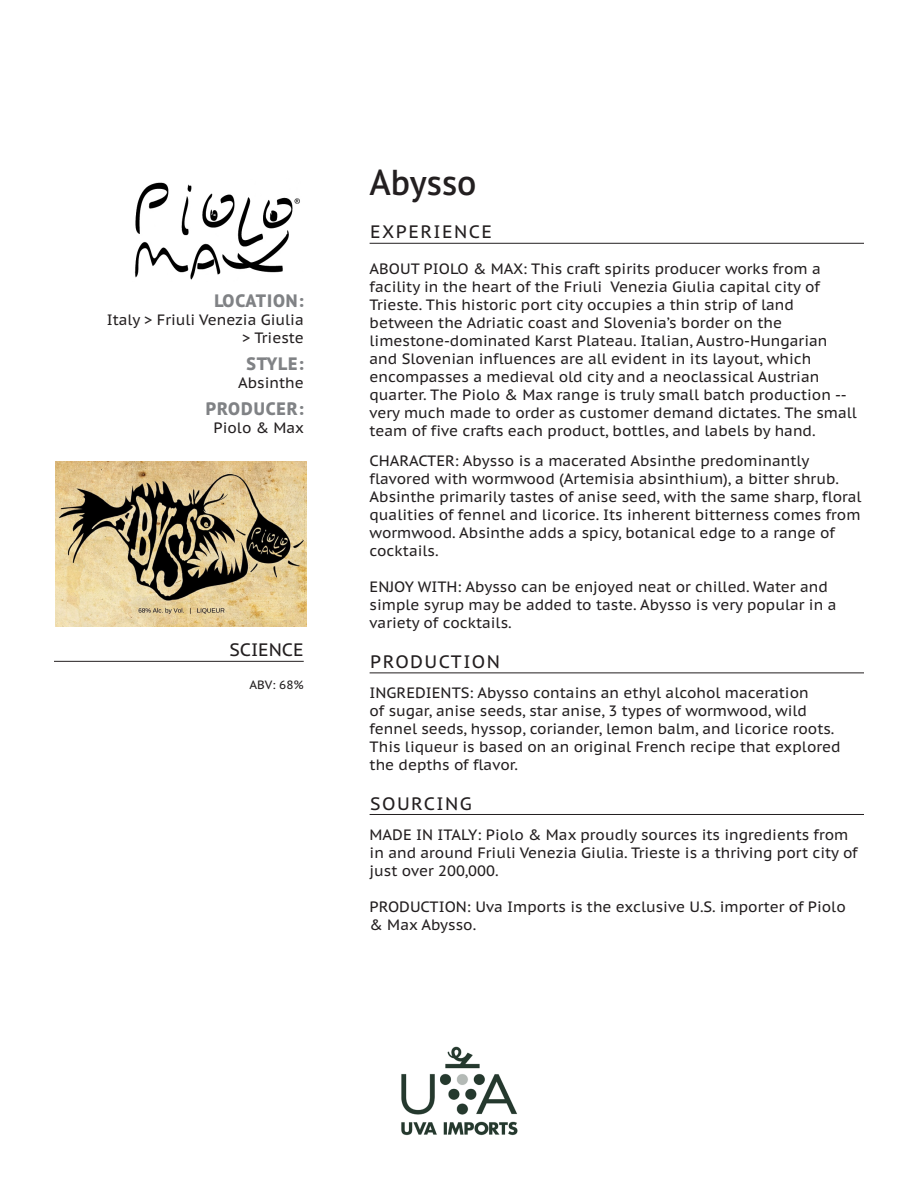
<style>
.page{position:relative;width:918px;height:1188px;background:#fff}
.page>*{position:absolute;margin:0;border:0;box-sizing:border-box;transform-origin:0 0}
.Wine_Name{font:600 36px "PT Sans Pro";color:#231f20}
.Section_Heder{font:18px "PT Sans Pro Caption";letter-spacing:.08em;color:#231f20}
.Location_Variety{font:800 18px "PT Sans Pro";letter-spacing:.05em;color:#808285}
.Section_Heder_Right{font:18px "PT Sans Pro Caption";color:#231f20}
.Category{font:800 18px "PT Sans Pro";letter-spacing:.05em;color:#808285}
.Category-2{font:15px/18px "PT Sans Pro Caption";color:#231f20}
.Location_Variety-2{font:15px "PT Sans Pro Caption";color:#231f20}
.Science_Words{font:12px "PT Sans Pro Caption";color:#231f20}
</style>
<div class="page">
<hr style="left:370px;top:243px;width:494px;height:1px;background:#231f20">
<hr style="left:370px;top:673px;width:494px;height:1px;background:#231f20">
<hr style="left:370px;top:814px;width:494px;height:1px;background:#231f20">
<hr style="left:54px;top:661px;width:250px;height:1px;background:#231f20">
<img style="left:401px;top:1046px;width:117px;height:90px">
<img style="left:134px;top:182px;width:166px;height:98px">
<img style="left:56px;top:461px;width:250px;height:166px">
<p class="Location_Variety" style="left:214px;top:289px;width:91px">LOCATION:</p>
<p class="Category-2" style="left:107px;top:311px;width:199px">Italy &gt; Friuli Venezia Giulia</p>
<p class="Category-2" style="left:242px;top:329px;width:63px">&gt; Trieste</p>
<p class="Category" style="left:246px;top:352px;width:59px">STYLE:</p>
<p class="Location_Variety-2" style="left:238px;top:373px;width:67px">Absinthe</p>
<p class="Location_Variety" style="left:206px;top:397px;width:99px">PRODUCER:</p>
<p class="Category-2" style="left:214px;top:419px;width:92px">Piolo &amp; Max</p>
<p class="Section_Heder_Right" style="left:229px;top:638px;width:76px">SCIENCE</p>
<p class="Science_Words" style="left:250px;top:677px;width:56px">ABV: 68%</p>
<p class="Wine_Name" style="left:370px;top:159px;width:108px">Abysso</p>
<p class="Section_Heder" style="left:370px;top:220px;width:123px">EXPERIENCE</p>
<p class="Category-2" style="left:370px;top:260px;width:453px">ABOUT PIOLO &amp; MAX: This craft spirits producer works from a</p>
<p class="Category-2" style="left:370px;top:278px;width:452px">facility in the heart of the Friuli Venezia Giulia capital city of</p>
<p class="Category-2" style="left:370px;top:296px;width:426px">Trieste. This historic port city occupies a thin strip of land</p>
<p class="Category-2" style="left:370px;top:314px;width:414px">between the Adriatic coast and Slovenia’s border on the</p>
<p class="Category-2" style="left:370px;top:332px;width:459px">limestone-dominated Karst Plateau. Italian, Austro-Hungarian</p>
<p class="Category-2" style="left:370px;top:350px;width:443px">and Slovenian influences are all evident in its layout, which</p>
<p class="Category-2" style="left:370px;top:368px;width:451px">encompasses a medieval old city and a neoclassical Austrian</p>
<p class="Category-2" style="left:370px;top:386px;width:489px">quarter. The Piolo &amp; Max range is truly small batch production -- very much made to order as customer demand dictates. The small team of five crafts each product, bottles, and labels by hand.</p>
<p class="Category-2" style="left:370px;top:452px;width:441px">CHARACTER: Abysso is a macerated Absinthe predominantly</p>
<p class="Category-2" style="left:370px;top:470px;width:494px">flavored with wormwood (Artemisia absinthium), a bitter shrub.<br>Absinthe primarily tastes of anise seed, with the same sharp, floral qualities of fennel and licorice. Its inherent bitterness comes from wormwood. Absinthe adds a spicy, botanical edge to a range of cocktails.</p>
<p class="Category-2" style="left:370px;top:578px;width:468px">ENJOY WITH: Abysso can be enjoyed neat or chilled. Water and simple syrup may be added to taste. Abysso is very popular in a variety of cocktails.</p>
<p class="Section_Heder" style="left:370px;top:650px;width:131px">PRODUCTION</p>
<p class="Category-2" style="left:370px;top:683px;width:441px">INGREDIENTS: Abysso contains an ethyl alcohol maceration</p>
<p class="Category-2" style="left:370px;top:701px;width:439px">of sugar, anise seeds, star anise, 3 types of wormwood, wild</p>
<p class="Category-2" style="left:370px;top:719px;width:472px">fennel seeds, hyssop, coriander, lemon balm, and licorice roots.<br>This liqueur is based on an original French recipe that explored the depths of flavor.</p>
<p class="Section_Heder" style="left:370px;top:792px;width:103px">SOURCING</p>
<p class="Category-2" style="left:370px;top:825px;width:490px">MADE IN ITALY: Piolo &amp; Max proudly sources its ingredients from in and around Friuli Venezia Giulia. Trieste is a thriving port city of just over 200,000.</p>
<p class="Category-2" style="left:370px;top:897px;width:478px">PRODUCTION: Uva Imports is the exclusive U.S. importer of Piolo</p>
<p class="Category-2" style="left:370px;top:915px;width:108px">&amp; Max Abysso.</p>
</div>
